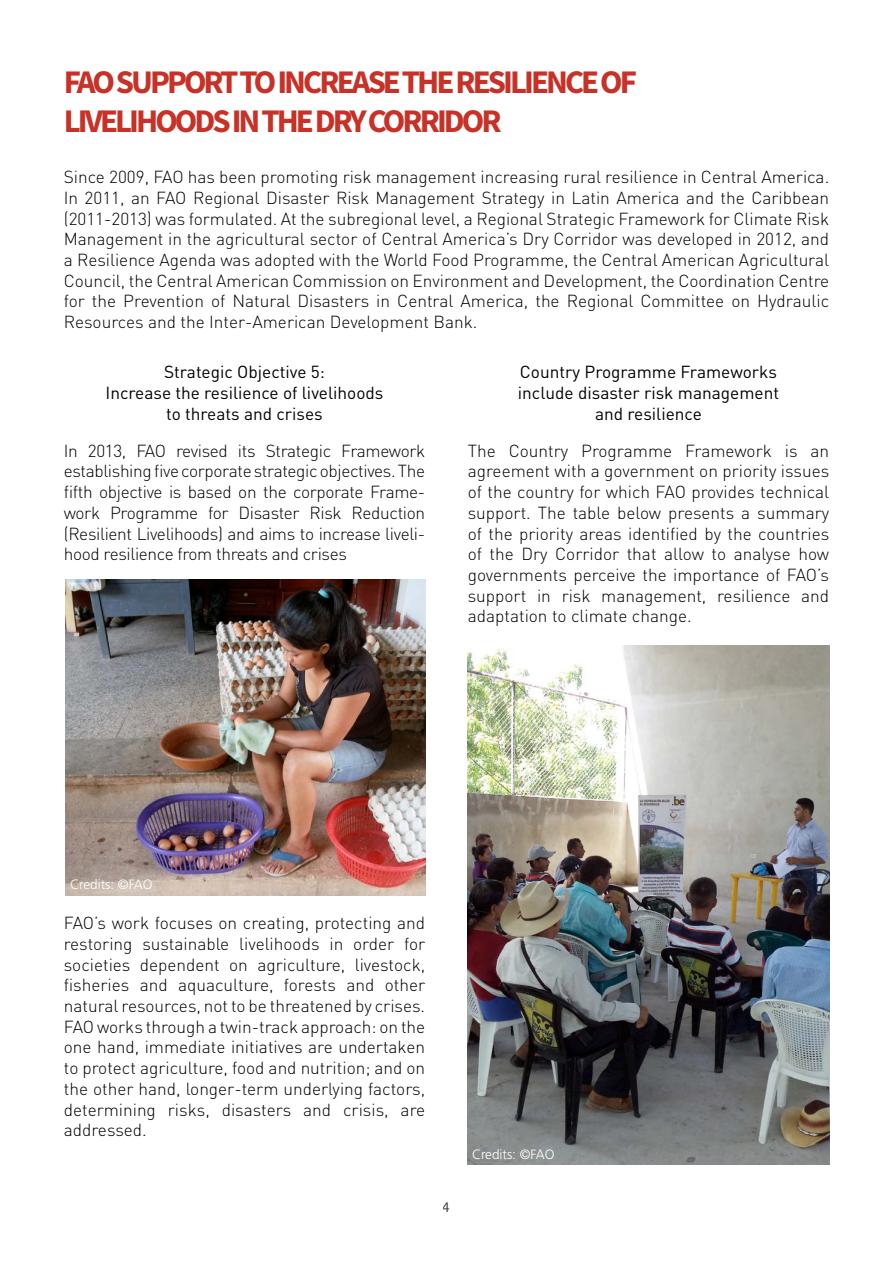
<style>
.page{position:relative;width:893px;height:1263px;background:#fff}
.page>*{position:absolute;margin:0;border:0;box-sizing:border-box;transform-origin:0 0}
.t1{font:700 33px/39.6px "Source Sans Pro";letter-spacing:-.09em;color:#c73127}
.t2{font:300 17.25px/20.7px "DIN Pro";color:#000;text-align:justify}
.t3{font:17.25px/20.7px "DIN Pro";color:#000;text-align:center}
.t4{font:15px "Source Sans Pro";color:#000}
.t5{font:300 13.5px "Frutiger LT Std";color:#fff}
</style>
<div class="page">
<img style="left:66px;top:579px;width:359px;height:317px">
<img style="left:468px;top:646px;width:361px;height:519px">
<h1 class="t1" style="left:64px;top:63px;width:575px">FAO SUPPORT TO INCREASE THE RESILIENCE OF<br>LIVELIHOODS IN THE DRY CORRIDOR</h1>
<p class="t2" style="left:64px;top:166px;width:767px">Since 2009, FAO has been promoting risk management increasing rural resilience in Central America.<br>In 2011, an FAO Regional Disaster Risk Management Strategy in Latin America and the Caribbean (2011-2013) was formulated. At the subregional level, a Regional Strategic Framework for Climate Risk Management in the agricultural sector of Central America’s Dry Corridor was developed in 2012, and a Resilience Agenda was adopted with the World Food Programme, the Central American Agricultural Council, the Central American Commission on Environment and Development, the Coordination Centre for the Prevention of Natural Disasters in Central America, the Regional Committee on Hydraulic Resources and the Inter-American Development Bank.</p>
<p class="t3" style="left:106px;top:361px;width:279px">Strategic Objective 5:<br>Increase the resilience of livelihoods to threats and crises</p>
<p class="t2" style="left:64px;top:439px;width:363px">In 2013, FAO revised its Strategic Framework establishing five corporate strategic objectives. The fifth objective is based on the corporate Frame&shy;work Programme for Disaster Risk Reduction (Resilient Livelihoods) and aims to increase liveli&shy;hood resilience from threats and crises</p>
<p class="t3" style="left:518px;top:361px;width:263px">Country Programme Frameworks include disaster risk management and resilience</p>
<p class="t2" style="left:468px;top:439px;width:363px">The Country Programme Framework is an agreement with a government on priority issues of the country for which FAO provides technical support. The table below presents a summary of the priority areas identified by the countries of the Dry Corridor that allow to analyse how governments perceive the importance of FAO’s support in risk management, resilience and adaptation to climate change.</p>
<p class="t5" style="left:70px;top:876px;width:84px">Credits: ©FAO</p>
<p class="t2" style="left:64px;top:912px;width:363px">FAO’s work focuses on creating, protecting and restoring sustainable livelihoods in order for societies dependent on agriculture, livestock, fisheries and aquaculture, forests and other natural resources, not to be threatened by crises.<br>FAO works through a twin-track approach: on the one hand, immediate initiatives are undertaken to protect agriculture, food and nutrition; and on the other hand, longer-term underlying factors, determining risks, disasters and crisis, are addressed.</p>
<p class="t4" style="left:443px;top:1198px;width:9px">4</p>
<p class="t5" style="left:472px;top:1146px;width:84px">Credits: ©FAO</p>
</div>
